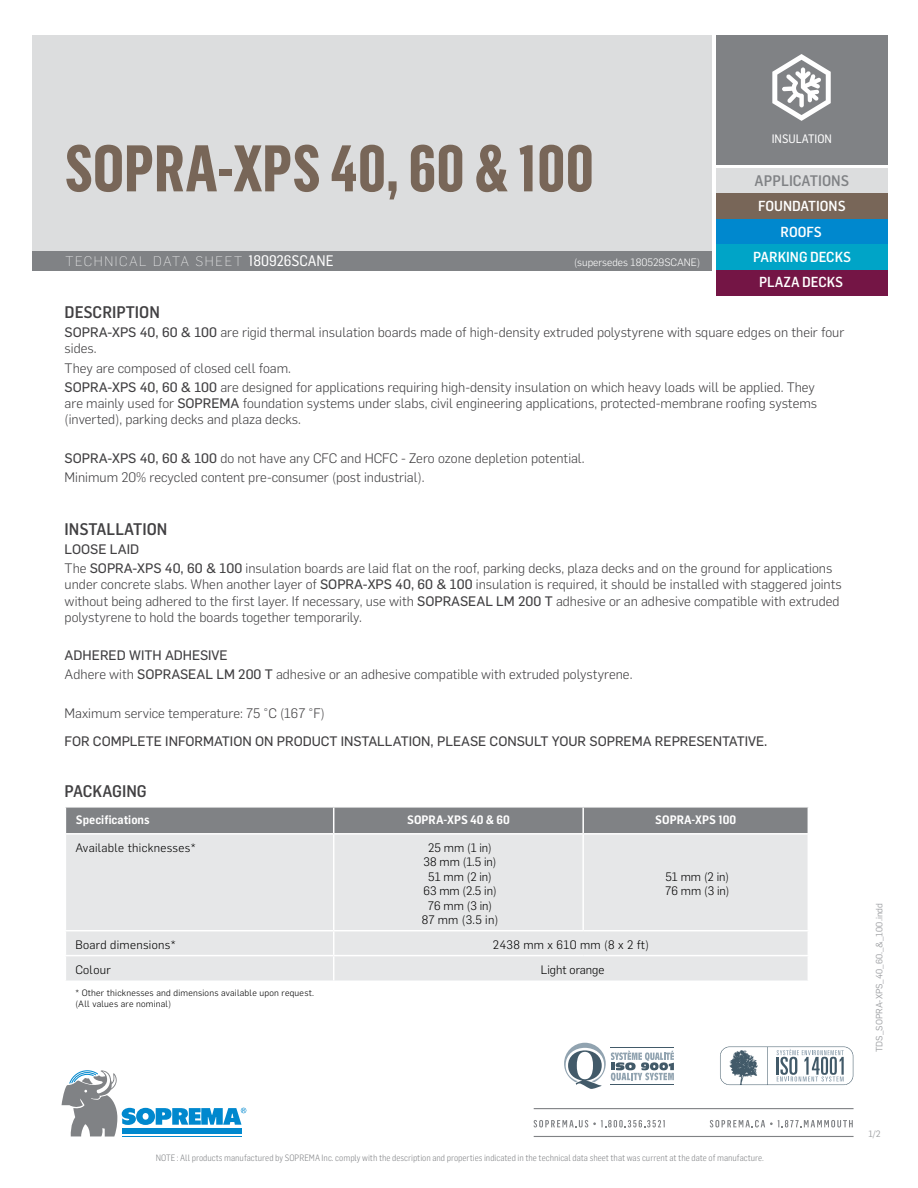
<style>
.page{position:relative;width:918px;height:1188px;background:#fff}
.page>*{position:absolute;margin:0;border:0;box-sizing:border-box;transform-origin:0 0}
.t1{font:700 64.5px "Flama Condensed";color:#786658}
.t2{font:500 16.5px "Flama Semicondensed";color:#414042}
.t3{font:500 15px "Flama Semicondensed";color:#808285}
.t4{font:500 14.25px/24.9px "Flama Semicondensed";color:#fff;text-align:center}
.t5{font:300 13.5px/16.2px "Flama";color:#414042}
.t6{font:13.5px "Flama Basic";color:#414042}
.t7{font:200 13.5px "Flama";letter-spacing:.12em;color:#fff}
.t8{font:300 12px/14.4px "Flama";color:#000;text-align:center}
.t9{font:300 12px "Flama";letter-spacing:.025em;color:#000}
.t10{font:600 12px "Flama Semicondensed";color:#fff}
.t11{font:12px "Flama Semicondensed Basic";color:#fff}
.t12{font:300 10.5px "Flama";color:#fff}
.t13{font:300 9px "Flama Semicondensed";color:#808285}
.t14{font:300 9px/10.8px "Flama";letter-spacing:.025em;color:#000}
.t15{font:9px "Flama";color:#9d9fa2}
.s1{font-family:"Flama Semicondensed Basic";font-weight:400;font-size:15px}
.s2{font-family:"Flama Basic";font-weight:400}
</style>
<div class="page">
<div style="left:32px;top:35px;width:680px;height:216px;background:#dcddde"></div>
<svg style="left:720px;top:1047px;width:133px;height:38px"></svg>
<svg style="left:564px;top:1043px;width:110px;height:46px"></svg>
<hr style="left:611px;top:1047px;width:63px;height:1px;background:#425a69">
<hr style="left:611px;top:1084px;width:63px;height:1px;background:#425a69">
<div style="left:32px;top:251px;width:680px;height:20px;background:#808285"></div>
<svg style="left:62px;top:1070px;width:184px;height:67px"></svg>
<div style="left:716px;top:35px;width:171px;height:129px;background:#808285"></div>
<div style="left:716px;top:168px;width:171px;height:26px;background:#dcddde"></div>
<hr style="left:534px;top:1108px;width:320px;height:1px;background:#808285">
<hr style="left:534px;top:1136px;width:320px;height:1px;background:#808285">
<svg style="left:710px;top:1120px;width:143px;height:7px"></svg>
<svg style="left:534px;top:1120px;width:131px;height:7px"></svg>
<div style="left:716px;top:194px;width:171px;height:25px;background:#786658"></div>
<div style="left:716px;top:219px;width:171px;height:26px;background:#0088ce"></div>
<div style="left:716px;top:244px;width:172px;height:26px;background:#00a4c7"></div>
<div style="left:716px;top:270px;width:171px;height:26px;background:#741545"></div>
<div style="left:66px;top:835px;width:742px;height:146px;background:#e6e7e8"></div>
<div style="left:65px;top:807px;width:744px;height:26px;background:#808285"></div>
<hr style="left:333px;top:835px;width:1px;height:95px;background:#fff">
<hr style="left:582px;top:835px;width:2px;height:95px;background:#fff">
<hr style="left:65px;top:930px;width:269px;height:1px;background:#fff">
<hr style="left:334px;top:930px;width:249px;height:1px;background:#fff">
<hr style="left:583px;top:930px;width:226px;height:1px;background:#fff">
<hr style="left:65px;top:955px;width:269px;height:1px;background:#fff">
<hr style="left:334px;top:955px;width:249px;height:1px;background:#fff">
<svg style="left:333px;top:931px;width:1px;height:50px"></svg>
<hr style="left:583px;top:955px;width:226px;height:1px;background:#fff">
<svg style="left:772px;top:54px;width:59px;height:67px"></svg>
<h1 class="t1" style="left:65px;top:128px;width:531px">SOPRA-XPS 40, 60 &amp; 100</h1>
<p class="t7" style="left:65px;top:253px;width:270px">TECHNICAL DATA SHEET <span class="s1">180926SCANE</span></p>
<p class="t12" style="left:574px;top:255px;width:128px">(supersedes 180529SCANE)</p>
<p class="t11" style="left:772px;top:131px;width:62px">INSULATION</p>
<p class="t3" style="left:755px;top:171px;width:96px">APPLICATIONS</p>
<p class="t4" style="left:758px;top:193px;width:89px">FOUNDATIONS</p>
<p class="t4" style="left:753px;top:218px;width:99px">ROOFS<br>PARKING DECKS<br>PLAZA DECKS</p>
<p class="t2" style="left:65px;top:301px;width:97px">DESCRIPTION</p>
<p class="t5" style="left:65px;top:324px;width:781px"><span class="s2">SOPRA-XPS 40, 60 &amp; 100</span> are rigid thermal insulation boards made of high-density extruded polystyrene with square edges on their four sides.</p>
<p class="t5" style="left:65px;top:357px;width:752px;line-height:19.2px">They are composed of closed cell foam.<br><span class="s2">SOPRA-XPS 40, 60 &amp; 100</span> are designed for applications requiring high-density insulation on which heavy loads will be applied. They</p>
<p class="t5" style="left:65px;top:394px;width:754px">are mainly used for <span class="s2">SOPREMA</span> foundation systems under slabs, civil engineering applications, protected-membrane roofing systems (inverted), parking decks and plaza decks.</p>
<p class="t5" style="left:65px;top:448px;width:522px;line-height:19.2px"><span class="s2">SOPRA-XPS 40, 60 &amp; 100</span> do not have any CFC and HCFC - Zero ozone depletion potential.<br>Minimum 20% recycled content pre-consumer (post industrial).</p>
<p class="t2" style="left:65px;top:518px;width:104px">INSTALLATION</p>
<p class="t6" style="left:65px;top:540px;width:76px">LOOSE LAID</p>
<p class="t5" style="left:65px;top:559px;width:779px">The <span class="s2">SOPRA-XPS 40, 60 &amp; 100</span> insulation boards are laid flat on the roof, parking decks, plaza decks and on the ground for applications under concrete slabs. When another layer of <span class="s2">SOPRA-XPS 40, 60 &amp; 100</span> insulation is required, it should be installed with staggered joints without being adhered to the first layer. If necessary, use with <span class="s2">SOPRASEAL LM 200 T</span> adhesive or an adhesive compatible with extruded polystyrene to hold the boards together temporarily.</p>
<p class="t6" style="left:65px;top:646px;width:165px">ADHERED WITH ADHESIVE</p>
<p class="t5" style="left:65px;top:666px;width:569px">Adhere with <span class="s2">SOPRASEAL LM 200 T</span> adhesive or an adhesive compatible with extruded polystyrene.</p>
<p class="t5" style="left:65px;top:704px;width:262px">Maximum service temperature: 75 °C (167 °F)</p>
<p class="t6" style="left:65px;top:732px;width:704px">FOR COMPLETE INFORMATION ON PRODUCT INSTALLATION, PLEASE CONSULT YOUR SOPREMA REPRESENTATIVE.</p>
<p class="t2" style="left:65px;top:780px;width:84px">PACKAGING</p>
<p class="t10" style="left:76px;top:812px;width:75px">Specifications</p>
<p class="t10" style="left:407px;top:812px;width:104px">SOPRA-XPS 40 &amp; 60</p>
<p class="t10" style="left:655px;top:812px;width:82px">SOPRA-XPS 100</p>
<p class="t9" style="left:75px;top:840px;width:122px">Available thicknesses*</p>
<p class="t8" style="left:422px;top:840px;width:78px">25 mm (1 in)<br>38 mm (1.5 in)<br>51 mm (2 in)<br>63 mm (2.5 in)<br>76 mm (3 in)<br>87 mm (3.5 in)</p>
<p class="t8" style="left:665px;top:869px;width:66px;text-align:left">51 mm (2 in)<br>76 mm (3 in)</p>
<p class="t9" style="left:75px;top:937px;width:102px">Board dimensions*</p>
<p class="t9" style="left:493px;top:937px;width:158px">2438 mm x 610 mm (8 x 2 ft)</p>
<p class="t9" style="left:75px;top:961px;width:37px">Colour</p>
<p class="t8" style="left:541px;top:962px;width:65px">Light orange</p>
<p class="t14" style="left:75px;top:987px;width:240px">* Other thicknesses and dimensions available upon request. (All values are nominal)</p>
<p class="t15" style="left:873px;top:1052px;width:151px;rotate:-90deg">TDS_SOPRA-XPS_40_60._&amp;_100.indd</p>
<p class="t13" style="left:156px;top:1153px;width:610px">NOTE : All products manufactured by SOPREMA Inc. comply with the description and properties indicated in the technical data sheet that was current at the date of manufacture.</p>
<p class="t15" style="left:868px;top:1127px;width:14px">1/2</p>
</div>
